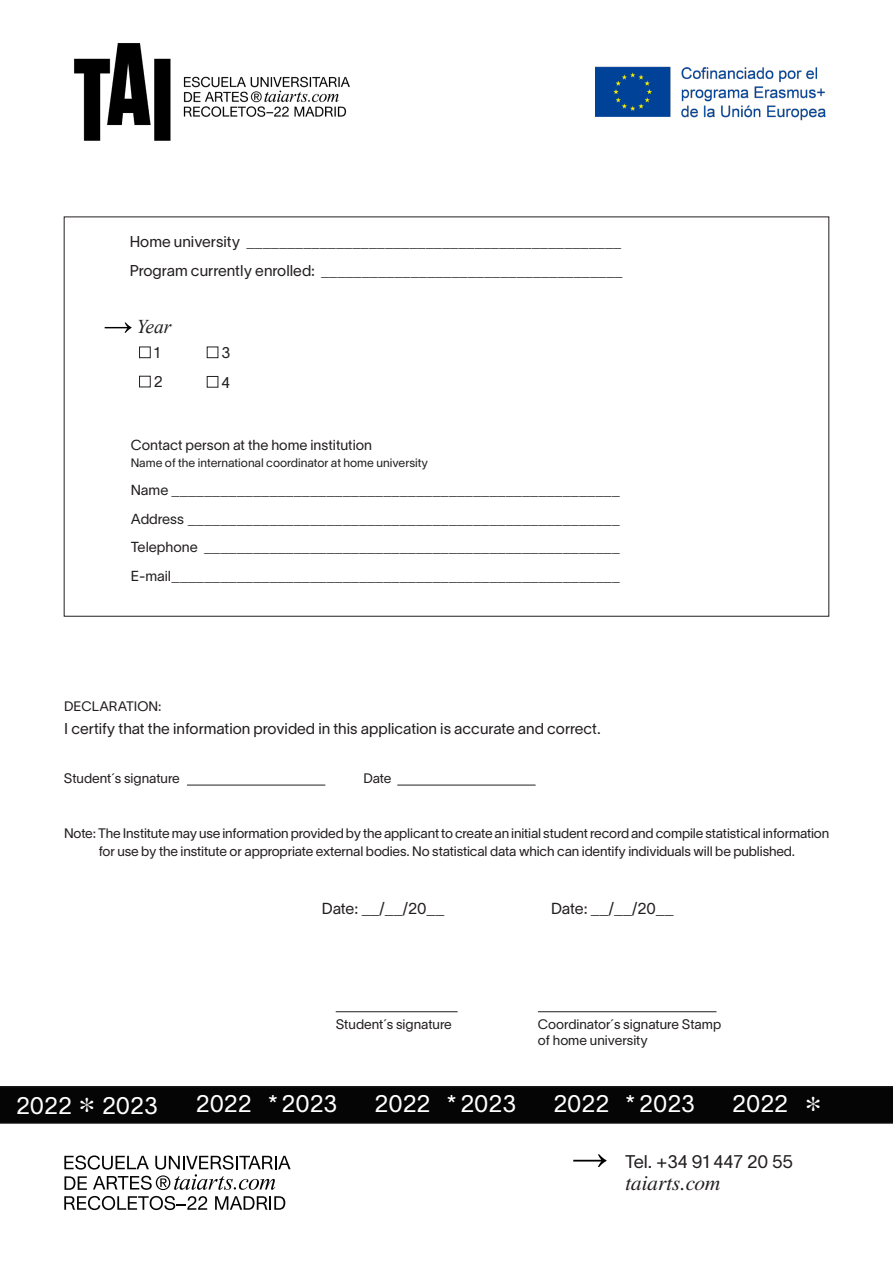
<style>
.page{position:relative;width:893px;height:1263px;background:#fff}
.page>*{position:absolute;margin:0;border:0;box-sizing:border-box;transform-origin:0 0}
.t1{font:23.7px "Lausanne 300";color:#fff}
.t2{font:italic 21px "Times Newer Roman";color:#231f20}
.TAI_TEXTO_SEGUIDO{font:italic 19.5px "Times New Roman";color:#231f20}
.t3{font:18px "Lausanne 300";color:#231f20}
.t4{font:15.6px "Lausanne 300";letter-spacing:-.01em;color:#231f20}
.TAI_LISTA_ASTERISCO{font:15.3px "Lausanne 300";color:#231f20}
.TAI_TEXTO_SEGUIDO-2{font:15.3px "Lausanne 300";color:#231f20}
.t5{font:14.25px/28.5px "Lausanne 300";color:#231f20}
.TAI_TEXTO_SEGUIDO-3{font:13.5px/18px "Lausanne 300";letter-spacing:-.01em;color:#231f20;text-align:center}
.t6{font:12px "Lausanne 300";color:#231f20}
.s1{font-size:15.3px}
.s2{font-family:"Times Newer Roman";font-style:italic;font-size:34.5px}
</style>
<div class="page">
<div style="left:0;top:1086px;width:893px;height:37px;background:#050505"></div>
<svg style="left:573px;top:1154px;width:33px;height:13px"></svg>
<svg style="left:64px;top:1155px;width:227px;height:35px"></svg>
<svg style="left:64px;top:1196px;width:143px;height:14px"></svg>
<svg style="left:215px;top:1196px;width:70px;height:14px"></svg>
<img style="left:74px;top:43px;width:276px;height:98px">
<img style="left:595px;top:66px;width:231px;height:55px">
<svg style="left:105px;top:323px;width:27px;height:10px"></svg>
<div style="left:139px;top:347px;width:12px;height:11px;border:1px solid #231f20"></div>
<div style="left:139px;top:376px;width:12px;height:11px;border:1px solid #231f20"></div>
<hr style="left:336px;top:1011px;width:122px;height:1px;background:#231f20">
<hr style="left:538px;top:1011px;width:178px;height:1px;background:#231f20">
<hr style="left:187px;top:785px;width:138px;height:1px;background:#231f20">
<hr style="left:397px;top:785px;width:139px;height:1px;background:#231f20">
<div style="left:207px;top:347px;width:11px;height:11px;border:1px solid #231f20"></div>
<div style="left:207px;top:376px;width:11px;height:12px;border:1px solid #231f20"></div>
<p class="t5" style="left:130px;top:228px;width:493px"><span class="s1">Home university</span> ______________________________________________</p>
<p class="t5" style="left:130px;top:256px;width:494px"><span class="s1">Program currently enrolled:</span> _____________________________________</p>
<p class="TAI_TEXTO_SEGUIDO" style="left:136px;top:313px;width:37px">Year</p>
<p class="TAI_TEXTO_SEGUIDO-2" style="left:154px;top:343px;width:8px">1</p>
<p class="TAI_LISTA_ASTERISCO" style="left:154px;top:372px;width:10px">2</p>
<p class="TAI_LISTA_ASTERISCO" style="left:222px;top:343px;width:10px">3</p>
<p class="TAI_LISTA_ASTERISCO" style="left:222px;top:372px;width:10px">4</p>
<p class="t5" style="left:131px;top:430px;width:243px">Contact person at the home institution</p>
<p class="t6" style="left:131px;top:455px;width:299px">Name of the international coordinator at home university</p>
<p class="t5" style="left:131px;top:475px;width:491px">Name _______________________________________________________<br>Address _____________________________________________________</p>
<p class="t5" style="left:131px;top:532px;width:491px">Telephone ___________________________________________________</p>
<p class="t5" style="left:131px;top:561px;width:491px">E-mail_______________________________________________________</p>
<p class="TAI_TEXTO_SEGUIDO-3" style="left:64px;top:697px;width:99px">DECLARATION:</p>
<p class="TAI_LISTA_ASTERISCO" style="left:64px;top:719px;width:538px">I certify that the information provided in this application is accurate and correct.</p>
<p class="TAI_TEXTO_SEGUIDO-3" style="left:64px;top:769px;width:118px">Student´s signature</p>
<p class="TAI_TEXTO_SEGUIDO-3" style="left:364px;top:769px;width:30px">Date</p>
<p class="TAI_TEXTO_SEGUIDO-3" style="left:64px;top:824px;width:766px">Note: The Institute may use information provided by the applicant to create an initial student record and compile statistical information for use by the institute or appropriate external bodies. No statistical data which can identify individuals will be published.</p>
<p class="t4" style="left:322px;top:898px;width:124px">Date: __/__/20__</p>
<p class="t4" style="left:551px;top:898px;width:124px">Date: __/__/20__</p>
<h1 class="t1" style="left:16px;top:1090px;width:143px">2022 <span class="s2">*</span> 2023</h1>
<p class="TAI_TEXTO_SEGUIDO-3" style="left:336px;top:1015px;width:118px">Student´s signature</p>
<p class="TAI_TEXTO_SEGUIDO-3" style="left:538px;top:1015px;width:185px">Coordinator´s signature Stamp</p>
<p class="TAI_TEXTO_SEGUIDO-3" style="left:538px;top:1031px;width:112px">of home university</p>
<h1 class="t1" style="left:196px;top:1089px;width:143px">2022 * 2023</h1>
<h1 class="t1" style="left:375px;top:1089px;width:143px">2022 * 2023</h1>
<h1 class="t1" style="left:553px;top:1089px;width:143px">2022 * 2023</h1>
<h1 class="t1" style="left:732px;top:1089px;width:89px">2022 <span class="s2">*</span></h1>
<p class="t3" style="left:625px;top:1150px;width:169px">Tel. +34 91 447 20 55</p>
<h2 class="t2" style="left:625px;top:1169px;width:96px">taiarts.com</h2>
</div>
